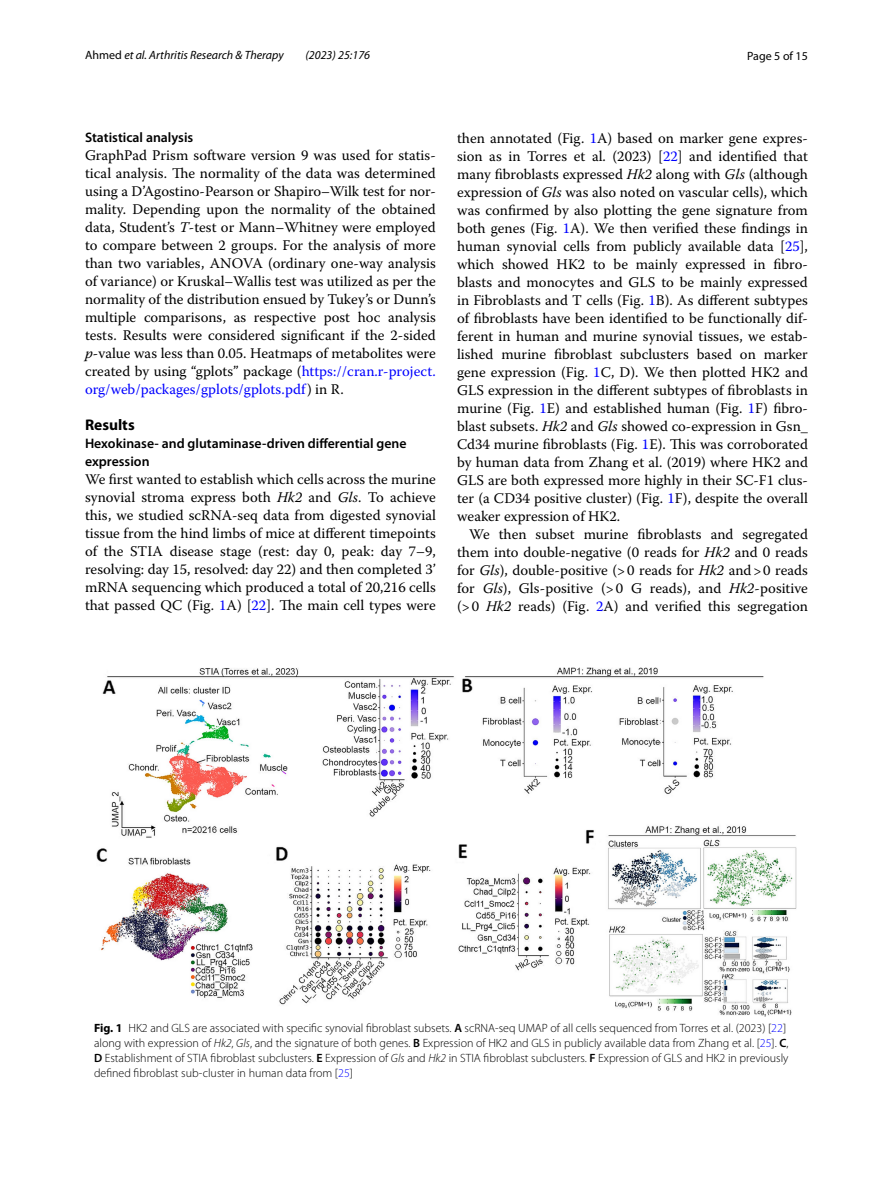
<style>
.page{position:relative;width:893px;height:1187px;background:#fff}
.page>*{position:absolute;margin:0;border:0;box-sizing:border-box;transform-origin:0 0}
.t1{font:700 15.45px "Myriad Pro";color:#000}
.t2{font:14.7px/18px "Warnock Pro";color:#000;text-align:justify}
.t3{font:600 13.8px/18px "Myriad Pro";color:#000}
.t4{font:300 12px/15px "Myriad Pro";color:#000}
.t5{font:italic 12px "Myriad Pro";color:#000}
.t6{font:12px "Myriad Pro";color:#000}
.s1{font-style:normal}
.s2{font-style:italic}
.s3{color:#00f}
.s4{font-weight:700}
.s5{font-weight:600}
</style>
<div class="page">
<img style="left:96px;top:667px;width:701px;height:349px">
<p class="t5" style="left:85px;top:48px;width:200px"><span class="s1">Ahmed</span> et al. Arthritis Research &amp; Therapy</p>
<p class="t5" style="left:305px;top:48px;width:66px">(2023) 25:176</p>
<p class="t6" style="left:747px;top:48px;width:62px">Page 5 of 15</p>
<p class="t3" style="left:85px;top:128px;width:110px">Statistical analysis</p>
<p class="t2" style="left:85px;top:146px;width:352px">GraphPad Prism software version 9 was used for statis&shy;tical analysis. The normality of the data was determined using a D’Agostino-Pearson or Shapiro–Wilk test for nor&shy;mality. Depending upon the normality of the obtained data, Student’s <span class="s2">T</span>-test or Mann–Whitney were employed to compare between 2 groups. For the analysis of more than two variables, ANOVA (ordinary one-way analysis of variance) or Kruskal–Wallis test was utilized as per the normality of the distribution ensued by Tukey’s or Dunn’s multiple comparisons, as respective post hoc analysis tests. Results were considered significant if the 2-sided <span class="s2">p</span>-value was less than 0.05. Heatmaps of metabolites were created by using “gplots” package (<span class="s3">https://cran.r-project. org/web/packages/gplots/gplots.pdf</span>) in R.</p>
<p class="t1" style="left:85px;top:415px;width:51px">Results</p>
<p class="t3" style="left:85px;top:434px;width:323px">Hexokinase‑ and glutaminase‑driven differential gene expression</p>
<p class="t2" style="left:85px;top:470px;width:352px">We first wanted to establish which cells across the murine synovial stroma express both <span class="s2">Hk2</span> and <span class="s2">Gls</span>. To achieve this, we studied scRNA-seq data from digested synovial tissue from the hind limbs of mice at different timepoints of the STIA disease stage (rest: day 0, peak: day 7–9, resolving: day 15, resolved: day 22) and then completed 3’ mRNA sequencing which produced a total of 20,216 cells that passed QC (Fig. <span class="s3">1</span>A) [<span class="s3">22</span>]. The main cell types were</p>
<p class="t2" style="left:457px;top:128px;width:352px">then annotated (Fig. <span class="s3">1</span>A) based on marker gene expres&shy;sion as in Torres et al. (2023) [<span class="s3">22</span>] and identified that many fibroblasts expressed <span class="s2">Hk2</span> along with <span class="s2">Gls</span> (although expression of <span class="s2">Gls</span> was also noted on vascular cells), which was confirmed by also plotting the gene signature from both genes (Fig. <span class="s3">1</span>A). We then verified these findings in human synovial cells from publicly available data [<span class="s3">25</span>], which showed HK2 to be mainly expressed in fibro&shy;blasts and monocytes and GLS to be mainly expressed in Fibroblasts and T cells (Fig. <span class="s3">1</span>B). As different subtypes of fibroblasts have been identified to be functionally dif&shy;ferent in human and murine synovial tissues, we estab&shy;lished murine fibroblast subclusters based on marker gene expression (Fig. <span class="s3">1</span>C, D). We then plotted HK2 and GLS expression in the different subtypes of fibroblasts in murine (Fig. <span class="s3">1</span>E) and established human (Fig. <span class="s3">1</span>F) fibro&shy;blast subsets. <span class="s2">Hk2</span> and <span class="s2">Gls</span> showed co-expression in Gsn_ Cd34 murine fibroblasts (Fig. <span class="s3">1</span>E). This was corroborated by human data from Zhang et al. (2019) where HK2 and GLS are both expressed more highly in their SC-F1 clus&shy;ter (a CD34 positive cluster) (Fig. <span class="s3">1</span>F), despite the overall weaker expression of HK2.</p>
<p class="t2" style="left:457px;top:524px;width:352px;text-indent:12px">We then subset murine fibroblasts and segregated them into double-negative (0 reads for <span class="s2">Hk2</span> and 0 reads for <span class="s2">Gls</span>), double-positive (&gt;0 reads for <span class="s2">Hk2</span> and&gt;0 reads for <span class="s2">Gls</span>), Gls-positive (&gt;0 G reads), and <span class="s2">Hk2</span>-positive (&gt;0 <span class="s2">Hk2</span> reads) (Fig. <span class="s3">2</span>A) and verified this segregation</p>
<p class="t4" style="left:94px;top:1020px;width:696px"><span class="s4">Fig. 1</span> HK2 and GLS are associated with specific synovial fibroblast subsets. <span class="s5">A</span> scRNA-seq UMAP of all cells sequenced from Torres et al. (2023) [<span class="s3">22</span>] along with expression of <span class="s2">Hk2</span>, <span class="s2">Gls</span>, and the signature of both genes. <span class="s5">B</span> Expression of HK2 and GLS in publicly available data from Zhang et al. [<span class="s3">25</span>]. <span class="s5">C</span>, <span class="s5">D</span> Establishment of STIA fibroblast subclusters. <span class="s5">E</span> Expression of <span class="s2">Gls</span> and <span class="s2">Hk2</span> in STIA fibroblast subclusters. <span class="s5">F</span> Expression of GLS and HK2 in previously defined fibroblast sub-cluster in human data from [<span class="s3">25</span>]</p>
</div>
